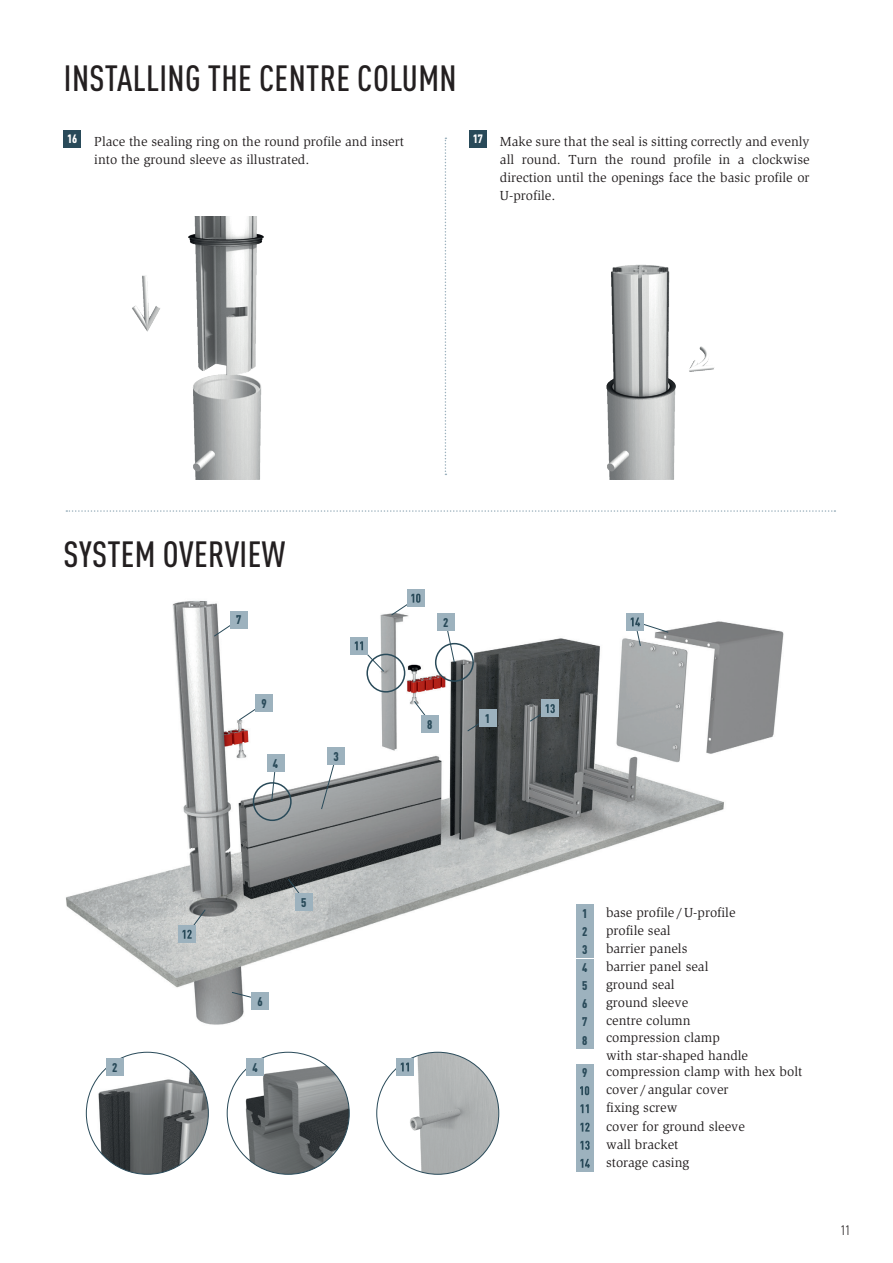
<style>
.page{position:relative;width:893px;height:1263px;background:#fff}
.page>*{position:absolute;margin:0;border:0;box-sizing:border-box;transform-origin:0 0}
.t1{font:500 condensed 36px "DIN Pro";letter-spacing:.01em;color:#231f20}
.t2{font:13.5px/18px "ITC Slimbach LTCE";color:#231f20}
.t3{font:condensed 13.5px "DIN Pro";color:#231f20}
.t4{font:900 condensed 12.45px "DIN Pro";color:#294a59}
.t5{font:900 condensed 12px "DIN Pro";color:#fff}
</style>
<div class="page">
<img style="left:66px;top:589px;width:718px;height:463px">
<svg style="left:467px;top:717px;width:22px;height:15px"></svg>
<div style="left:479px;top:710px;width:17px;height:17px;background:#9db2be"></div>
<svg style="left:445px;top:621px;width:10px;height:42px"></svg>
<div style="left:437px;top:613px;width:17px;height:17px;background:#9db2be"></div>
<div style="left:435px;top:643px;width:39px;height:39px;border:2px solid #294a59;border-radius:50%"></div>
<svg style="left:321px;top:755px;width:16px;height:55px"></svg>
<div style="left:327px;top:748px;width:17px;height:17px;background:#9db2be"></div>
<svg style="left:271px;top:771px;width:5px;height:31px"></svg>
<div style="left:267px;top:754px;width:17px;height:17px;background:#9db2be"></div>
<div style="left:253px;top:782px;width:39px;height:39px;border:2px solid #294a59;border-radius:50%"></div>
<svg style="left:287px;top:878px;width:19px;height:24px"></svg>
<div style="left:295px;top:893px;width:17px;height:17px;background:#9db2be"></div>
<svg style="left:231px;top:991px;width:31px;height:10px"></svg>
<div style="left:252px;top:992px;width:17px;height:17px;background:#9db2be"></div>
<svg style="left:213px;top:619px;width:27px;height:18px"></svg>
<div style="left:230px;top:611px;width:17px;height:17px;background:#9db2be"></div>
<svg style="left:413px;top:700px;width:19px;height:24px"></svg>
<div style="left:421px;top:716px;width:17px;height:17px;background:#9db2be"></div>
<svg style="left:238px;top:702px;width:27px;height:19px"></svg>
<div style="left:255px;top:695px;width:17px;height:17px;background:#9db2be"></div>
<div style="left:407px;top:590px;width:17px;height:17px;background:#9db2be"></div>
<svg style="left:390px;top:594px;width:30px;height:22px"></svg>
<div style="left:351px;top:637px;width:17px;height:17px;background:#9db2be"></div>
<svg style="left:355px;top:641px;width:30px;height:31px"></svg>
<div style="left:366px;top:654px;width:39px;height:38px;border:2px solid #294a59;border-radius:50%"></div>
<div style="left:178px;top:925px;width:17px;height:17px;background:#9db2be"></div>
<svg style="left:182px;top:909px;width:24px;height:30px"></svg>
<div style="left:541px;top:700px;width:17px;height:17px;background:#9db2be"></div>
<svg style="left:529px;top:704px;width:26px;height:18px"></svg>
<div style="left:626px;top:613px;width:17px;height:17px;background:#9db2be"></div>
<svg style="left:631px;top:617px;width:38px;height:30px"></svg>
<img style="left:86px;top:1052px;width:122px;height:122px;border-radius:61px">
<img style="left:227px;top:1052px;width:122px;height:122px;border-radius:61px">
<img style="left:377px;top:1052px;width:122px;height:122px;border-radius:61px">
<div style="left:106px;top:1058px;width:17px;height:17px;background:#9db2be"></div>
<div style="left:247px;top:1058px;width:17px;height:17px;background:#9db2be"></div>
<div style="left:396px;top:1058px;width:17px;height:17px;background:#9db2be"></div>
<svg style="left:401px;top:1062px;width:8px;height:9px"></svg>
<svg style="left:445px;top:138px;width:1px;height:337px"></svg>
<svg style="left:66px;top:510px;width:769px;height:2px"></svg>
<img style="left:132px;top:216px;width:132px;height:263px">
<img style="left:606px;top:264px;width:108px;height:215px">
<div style="left:64px;top:130px;width:17px;height:17px;background:#294a59"></div>
<div style="left:469px;top:130px;width:17px;height:17px;background:#294a59"></div>
<div style="left:576px;top:905px;width:17px;height:17px;background:#9db2be"></div>
<div style="left:576px;top:923px;width:17px;height:17px;background:#9db2be"></div>
<div style="left:576px;top:941px;width:17px;height:17px;background:#9db2be"></div>
<div style="left:576px;top:959px;width:17px;height:17px;background:#9db2be"></div>
<div style="left:576px;top:977px;width:17px;height:17px;background:#9db2be"></div>
<div style="left:576px;top:995px;width:17px;height:17px;background:#9db2be"></div>
<div style="left:576px;top:1013px;width:17px;height:17px;background:#9db2be"></div>
<div style="left:576px;top:1031px;width:17px;height:17px;background:#9db2be"></div>
<div style="left:576px;top:1064px;width:17px;height:17px;background:#9db2be"></div>
<div style="left:576px;top:1082px;width:17px;height:17px;background:#9db2be"></div>
<svg style="left:580px;top:1086px;width:9px;height:9px"></svg>
<div style="left:576px;top:1100px;width:17px;height:17px;background:#9db2be"></div>
<svg style="left:580px;top:1104px;width:9px;height:9px"></svg>
<div style="left:576px;top:1118px;width:17px;height:17px;background:#9db2be"></div>
<svg style="left:580px;top:1123px;width:10px;height:8px"></svg>
<div style="left:576px;top:1136px;width:17px;height:17px;background:#9db2be"></div>
<svg style="left:580px;top:1141px;width:10px;height:9px"></svg>
<div style="left:576px;top:1154px;width:17px;height:17px;background:#9db2be"></div>
<svg style="left:580px;top:1159px;width:10px;height:9px"></svg>
<h1 class="t1" style="left:64px;top:52px;width:394px">INSTALLING THE CENTRE COLUMN</h1>
<p class="t5" style="left:67px;top:129px;width:12px">16</p>
<p class="t2" style="left:94px;top:132px;width:311px">Place the sealing ring on the round profile and insert into the ground sleeve as illustrated.</p>
<p class="t5" style="left:473px;top:129px;width:12px">17</p>
<p class="t2" style="left:500px;top:132px;width:311px;text-align:justify">Make sure that the seal is sitting correctly and evenly all round. Turn the round profile in a clockwise direction until the openings face the basic profile or U-profile.</p>
<h1 class="t1" style="left:64px;top:528px;width:223px">SYSTEM OVERVIEW</h1>
<p class="t4" style="left:236px;top:610px;width:7px">7</p>
<p class="t4" style="left:261px;top:694px;width:7px">9</p>
<p class="t4" style="left:273px;top:754px;width:7px">4</p>
<p class="t4" style="left:333px;top:747px;width:7px">3</p>
<p class="t4" style="left:257px;top:991px;width:7px">6</p>
<p class="t4" style="left:112px;top:1058px;width:7px">2</p>
<p class="t4" style="left:252px;top:1058px;width:7px">4</p>
<p class="t4" style="left:301px;top:892px;width:7px">5</p>
<p class="t4" style="left:443px;top:613px;width:7px">2</p>
<p class="t4" style="left:427px;top:715px;width:7px">8</p>
<p class="t4" style="left:485px;top:709px;width:7px">1</p>
<p class="t4" style="left:582px;top:904px;width:7px">1</p>
<p class="t2" style="left:606px;top:903px;width:131px">base profile /U-profile</p>
<p class="t4" style="left:582px;top:922px;width:7px">2</p>
<p class="t2" style="left:606px;top:921px;width:66px">profile seal</p>
<p class="t4" style="left:582px;top:940px;width:7px">3</p>
<p class="t2" style="left:606px;top:940px;width:83px">barrier panels</p>
<p class="t4" style="left:582px;top:958px;width:7px">4</p>
<p class="t2" style="left:606px;top:958px;width:104px">barrier panel seal</p>
<p class="t4" style="left:582px;top:976px;width:7px">5</p>
<p class="t2" style="left:606px;top:976px;width:70px">ground seal</p>
<p class="t4" style="left:582px;top:994px;width:7px">6</p>
<p class="t2" style="left:606px;top:994px;width:84px">ground sleeve</p>
<p class="t4" style="left:582px;top:1012px;width:7px">7</p>
<p class="t2" style="left:606px;top:1012px;width:86px">centre column</p>
<p class="t4" style="left:582px;top:1030px;width:7px">8</p>
<p class="t2" style="left:606px;top:1028px;width:144px">compression clamp with star-shaped handle</p>
<p class="t4" style="left:582px;top:1063px;width:7px">9</p>
<p class="t2" style="left:606px;top:1063px;width:198px">compression clamp with hex bolt cover / angular cover<br>fixing screw<br>cover for ground sleeve<br>wall bracket<br>storage casing</p>
<p class="t3" style="left:841px;top:1220px;width:11px">11</p>
</div>
